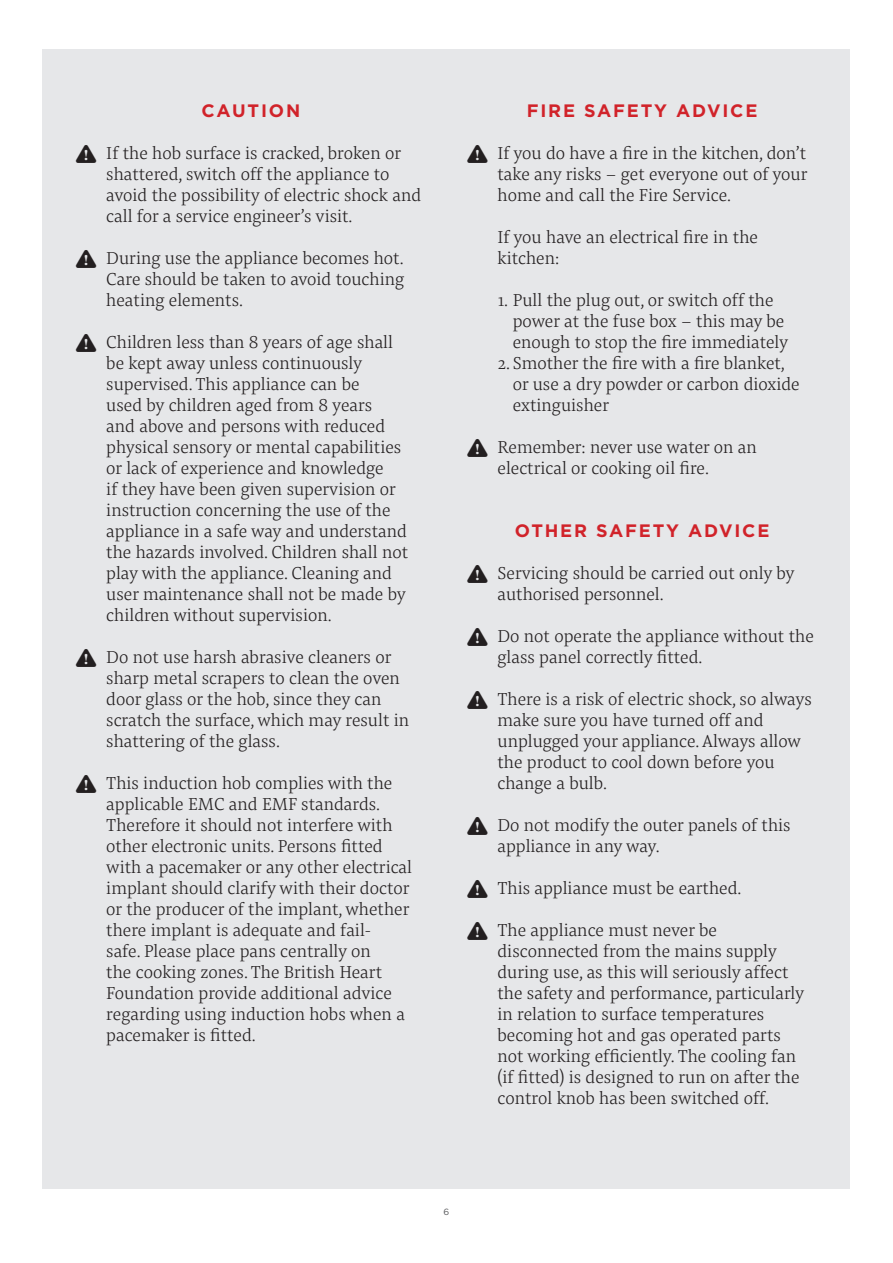
<style>
.page{position:relative;width:893px;height:1263px;background:#fff}
.page>*{position:absolute;margin:0;border:0;box-sizing:border-box;transform-origin:0 0}
.body_1_VarA{font:300 18px/21px "Pensum Pro";color:#231f20}
.body_3{font:700 18px "Gotham";letter-spacing:.1em;color:#d1232a}
.t1{font:9px "Gotham";color:#57585a}
</style>
<div class="page">
<div style="left:43px;top:49px;width:807px;height:1139px;background:#e6e7e9"></div>
<p class="body_3" style="left:202px;top:99px;width:100px">CAUTION</p>
<p class="body_1_VarA" style="left:106px;top:142px;width:316px">If the hob surface is cracked, broken or shattered, switch off the appliance to avoid the possibility of electric shock and call for a service engineer’s visit.</p>
<p class="body_1_VarA" style="left:106px;top:247px;width:299px;text-align:justify">During use the appliance becomes hot.<br>Care should be taken to avoid touching heating elements.</p>
<p class="body_1_VarA" style="left:106px;top:331px;width:303px">Children less than 8 years of age shall be kept away unless continuously supervised. This appliance can be<br>used by children aged from 8 years<br>and above and persons with reduced physical sensory or mental capabilities or lack of experience and knowledge<br>if they have been given supervision or instruction concerning the use of the appliance in a safe way and understand the hazards involved. Children shall not play with the appliance. Cleaning and user maintenance shall not be made by children without supervision.</p>
<p class="body_1_VarA" style="left:106px;top:646px;width:304px">Do not use harsh abrasive cleaners or sharp metal scrapers to clean the oven door glass or the hob, since they can scratch the surface, which may result in shattering of the glass.</p>
<p class="body_1_VarA" style="left:106px;top:772px;width:307px">This induction hob complies with the applicable EMC and EMF standards.<br>Therefore it should not interfere with other electronic units. Persons fitted with a pacemaker or any other electrical implant should clarify with their doctor or the producer of the implant, whether there implant is adequate and fail-<br>safe. Please place pans centrally on<br>the cooking zones. The British Heart Foundation provide additional advice regarding using induction hobs when a pacemaker is fitted.</p>
<p class="t1" style="left:444px;top:1206px;width:7px">6</p>
<p class="body_3" style="left:527px;top:99px;width:232px">FIRE SAFETY ADVICE</p>
<p class="body_1_VarA" style="left:497px;top:142px;width:311px;text-align:justify">If you do have a fire in the kitchen, don’t take any risks - get everyone out of your home and call the Fire Service.</p>
<p class="body_1_VarA" style="left:497px;top:226px;width:262px">If you have an electrical fire in the kitchen:</p>
<p class="body_1_VarA" style="left:513px;top:289px;width:277px;text-indent:-15px">1. Pull the plug out, or switch off the power at the fuse box - this may be enough to stop the fire immediately</p>
<p class="body_1_VarA" style="left:513px;top:352px;width:288px;text-indent:-15px">2. Smother the fire with a fire blanket, or use a dry powder or carbon dioxide extinguisher</p>
<p class="body_1_VarA" style="left:497px;top:436px;width:261px">Remember: never use water on an electrical or cooking oil fire.</p>
<p class="body_3" style="left:515px;top:519px;width:256px">OTHER SAFETY ADVICE</p>
<p class="body_1_VarA" style="left:497px;top:562px;width:299px">Servicing should be carried out only by authorised personnel.</p>
<p class="body_1_VarA" style="left:497px;top:625px;width:318px">Do not operate the appliance without the glass panel correctly fitted.</p>
<p class="body_1_VarA" style="left:497px;top:688px;width:316px">There is a risk of electric shock, so always make sure you have turned off and unplugged your appliance. Always allow the product to cool down before you change a bulb.</p>
<p class="body_1_VarA" style="left:497px;top:814px;width:295px">Do not modify the outer panels of this appliance in any way.</p>
<p class="body_1_VarA" style="left:497px;top:877px;width:245px">This appliance must be earthed.</p>
<p class="body_1_VarA" style="left:497px;top:919px;width:308px">The appliance must never be disconnected from the mains supply during use, as this will seriously affect the safety and performance, particularly in relation to surface temperatures becoming hot and gas operated parts not working efficiently. The cooling fan (if fitted) is designed to run on after the control knob has been switched off.</p>
</div>
